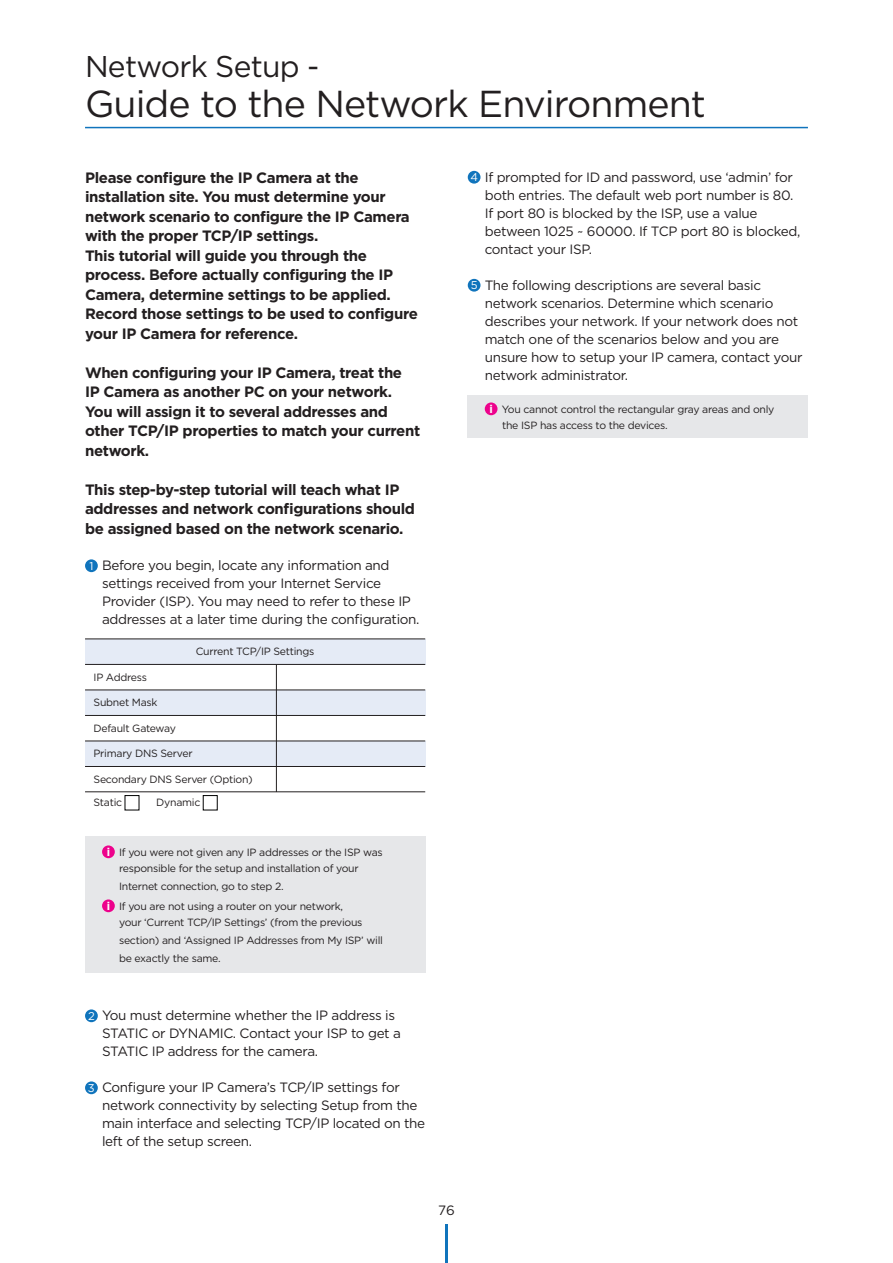
<style>
.page{position:relative;width:893px;height:1263px;background:#fff}
.page>*{position:absolute;margin:0;border:0;box-sizing:border-box;transform-origin:0 0}
.t1{font:37.5px "Gotham";letter-spacing:-.025em;color:#231f20}
.t2{font:30px "Gotham";letter-spacing:-.025em;color:#231f20}
.t3{font:700 15px/19.5px "Gotham";letter-spacing:-.025em;color:#231f20}
.t4{font:13.5px/18px "Gotham";letter-spacing:-.025em;color:#231f20}
.t5{font:11.25px "Gotham";color:#fff}
.t6{font:700 11.25px "Gotham";color:#fff}
.t7{font:10.5px/16.8px "Gotham";letter-spacing:-.025em;color:#231f20}
</style>
<div class="page">
<hr style="left:85px;top:127px;width:723px;height:1px;background:#1074bc">
<hr style="left:445px;top:1225px;width:3px;height:38px;background:#1074bc">
<div style="left:85px;top:559px;width:13px;height:13px;background:#1074bc;border-radius:50%"></div>
<div style="left:85px;top:1009px;width:13px;height:13px;background:#1074bc;border-radius:50%"></div>
<div style="left:85px;top:1081px;width:13px;height:13px;background:#1074bc;border-radius:50%"></div>
<div style="left:468px;top:171px;width:12px;height:13px;background:#1074bc;border-radius:50%"></div>
<div style="left:468px;top:279px;width:12px;height:13px;background:#1074bc;border-radius:50%"></div>
<div style="left:85px;top:837px;width:340px;height:136px;background:#e6e7e9"></div>
<div style="left:102px;top:845px;width:13px;height:13px;background:#ed028c;border-radius:50%"></div>
<div style="left:102px;top:899px;width:13px;height:13px;background:#ed028c;border-radius:50%"></div>
<div style="left:468px;top:395px;width:340px;height:43px;background:#e6e7e9"></div>
<div style="left:485px;top:402px;width:12px;height:13px;background:#ed028c;border-radius:50%"></div>
<div style="left:85px;top:690px;width:340px;height:25px;background:#e5ebf6"></div>
<div style="left:85px;top:639px;width:340px;height:25px;background:#e5ebf6"></div>
<div style="left:85px;top:741px;width:340px;height:25px;background:#e5ebf6"></div>
<hr style="left:85px;top:715px;width:340px;height:1px;background:#231f20">
<hr style="left:85px;top:791px;width:340px;height:1px;background:#231f20">
<hr style="left:85px;top:690px;width:340px;height:1px;background:#231f20">
<hr style="left:85px;top:766px;width:340px;height:1px;background:#231f20">
<hr style="left:85px;top:664px;width:340px;height:1px;background:#231f20">
<hr style="left:85px;top:741px;width:340px;height:1px;background:#231f20">
<hr style="left:85px;top:639px;width:340px;height:1px;background:#231f20">
<hr style="left:276px;top:664px;width:1px;height:128px;background:#231f20">
<div style="left:125px;top:795px;width:14px;height:15px;border:1px solid #000"></div>
<div style="left:203px;top:795px;width:14px;height:15px;border:1px solid #000"></div>
<p class="t2" style="left:85px;top:47px;width:236px">Network Setup -</p>
<p class="t1" style="left:85px;top:80px;width:622px">Guide to the Network Environment</p>
<p class="t3" style="left:85px;top:168px;width:326px">Please configure the IP Camera at the installation site. You must determine your network scenario to configure the IP Camera with the proper TCP/IP settings.</p>
<p class="t3" style="left:85px;top:246px;width:334px">This tutorial will guide you through the process. Before actually configuring the IP Camera, determine settings to be applied.<br>Record those settings to be used to configure your IP Camera for reference.</p>
<p class="t3" style="left:85px;top:363px;width:337px">When configuring your IP Camera, treat the IP Camera as another PC on your network.<br>You will assign it to several addresses and other TCP/IP properties to match your current network.</p>
<p class="t3" style="left:85px;top:480px;width:331px">This step-by-step tutorial will teach what IP addresses and network configurations should be assigned based on the network scenario.</p>
<p class="t5" style="left:89px;top:558px;width:6px">1</p>
<p class="t4" style="left:102px;top:556px;width:319px">Before you begin, locate any information and settings received from your Internet Service Provider (ISP). You may need to refer to these IP addresses at a later time during the configuration.</p>
<p class="t7" style="left:196px;top:643px;width:120px">Current TCP/IP Settings</p>
<p class="t7" style="left:94px;top:668px;width:55px">IP Address</p>
<p class="t7" style="left:94px;top:694px;width:66px">Subnet Mask</p>
<p class="t7" style="left:94px;top:719px;width:84px">Default Gateway</p>
<p class="t7" style="left:94px;top:745px;width:101px">Primary DNS Server</p>
<p class="t7" style="left:94px;top:770px;width:161px">Secondary DNS Server (Option)</p>
<p class="t7" style="left:94px;top:794px;width:30px">Static</p>
<p class="t7" style="left:156px;top:794px;width:46px">Dynamic</p>
<p class="t6" style="left:107px;top:844px;width:5px">i</p>
<p class="t7" style="left:119px;top:843px;width:265px">If you were not given any IP addresses or the ISP was</p>
<p class="t7" style="left:119px;top:860px;width:241px">responsible for the setup and installation of your</p>
<p class="t7" style="left:119px;top:878px;width:166px">Internet connection, go to step 2.</p>
<p class="t6" style="left:107px;top:898px;width:5px">i</p>
<p class="t7" style="left:119px;top:897px;width:226px">If you are not using a router on your network,</p>
<p class="t7" style="left:119px;top:914px;width:245px">your ‘Current TCP/IP Settings’ (from the previous</p>
<p class="t7" style="left:119px;top:932px;width:265px">section) and ‘Assigned IP Addresses from My ISP’ will</p>
<p class="t7" style="left:119px;top:950px;width:103px">be exactly the same.</p>
<p class="t5" style="left:88px;top:1008px;width:8px">2</p>
<p class="t4" style="left:102px;top:1006px;width:300px">You must determine whether the IP address is<br>STATIC or DYNAMIC. Contact your ISP to get a<br>STATIC IP address for the camera.</p>
<p class="t5" style="left:88px;top:1080px;width:8px">3</p>
<p class="t4" style="left:102px;top:1078px;width:325px">Configure your IP Camera’s TCP/IP settings for network connectivity by selecting Setup from the main interface and selecting TCP/IP located on the left of the setup screen.</p>
<p class="t5" style="left:470px;top:170px;width:9px">4</p>
<p class="t4" style="left:485px;top:167px;width:317px">If prompted for ID and password, use ‘admin’ for both entries. The default web port number is 80.<br>If port 80 is blocked by the ISP, use a value between 1025 ~ 60000. If TCP port 80 is blocked, contact your ISP.</p>
<p class="t5" style="left:471px;top:278px;width:8px">5</p>
<p class="t4" style="left:485px;top:275px;width:319px">The following descriptions are several basic network scenarios. Determine which scenario describes your network. If your network does not match one of the scenarios below and you are unsure how to setup your IP camera, contact your network administrator.</p>
<p class="t6" style="left:489px;top:401px;width:5px">i</p>
<p class="t7" style="left:502px;top:400px;width:274px">You cannot control the rectangular gray areas and only the ISP has access to the devices.</p>
<p class="t4" style="left:438px;top:1201px;width:18px">76</p>
</div>
